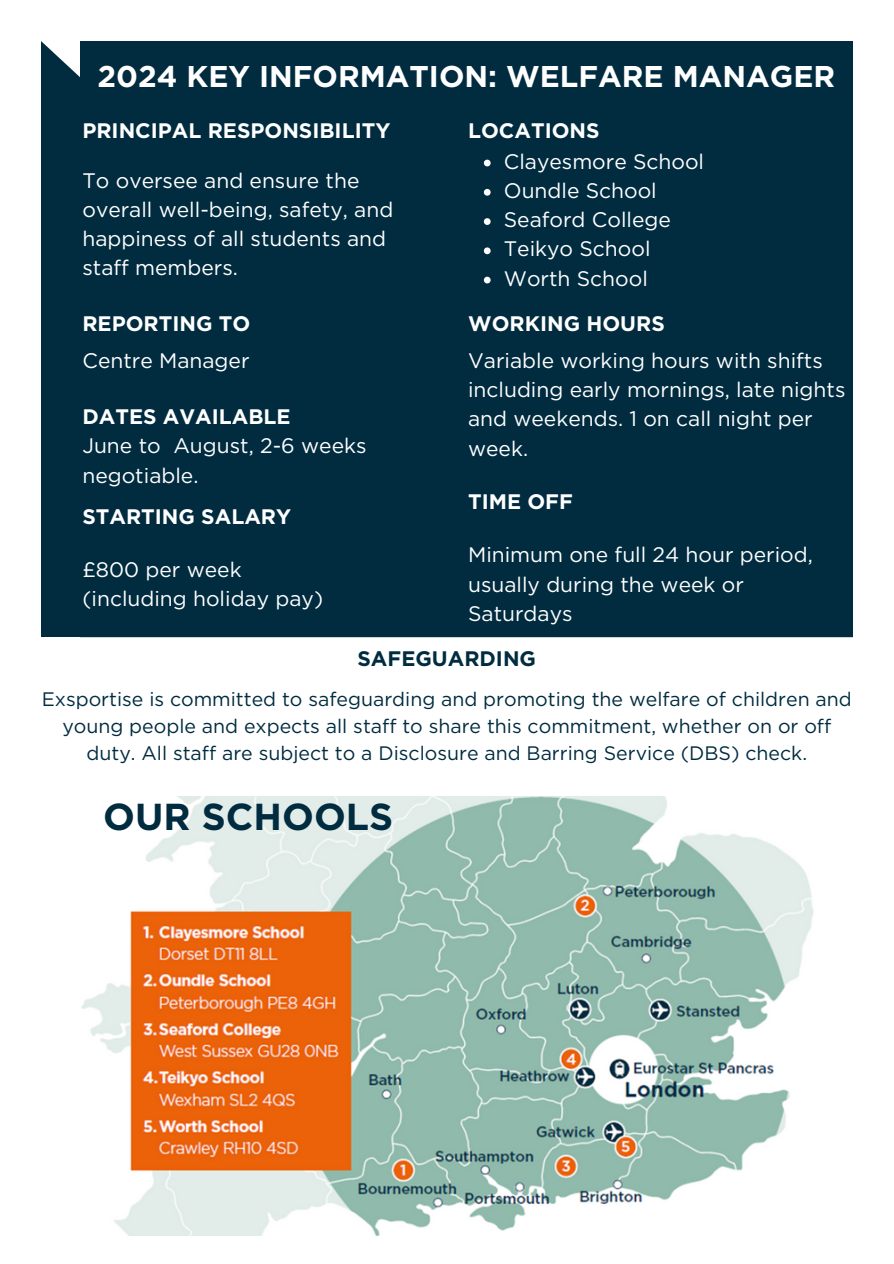
<style>
.page{position:relative;width:894px;height:1264px;background:#fff}
.page>*{position:absolute;margin:0;border:0;box-sizing:border-box;transform-origin:0 0}
.t1{font:700 37.5px "Gotham";color:#012c40}
.t2{font:700 30px "Gotham";color:#fff}
.t3{font:21px/29.2px "Gotham";color:#fff}
.t4{font:700 21px "Gotham";color:#fff}
.t5{font:700 21px "Gotham";color:#012c40}
.t6{font:19.5px/27px "Gotham";color:#012c40;text-align:center}
</style>
<div class="page">
<img style="left:81px;top:797px;width:733px;height:438px">
<div style="left:41px;top:41px;width:811px;height:595px;background:#012c40"></div>
<svg style="left:483px;top:160px;width:7px;height:6px"></svg>
<svg style="left:483px;top:189px;width:7px;height:7px"></svg>
<svg style="left:483px;top:218px;width:7px;height:7px"></svg>
<svg style="left:483px;top:247px;width:7px;height:7px"></svg>
<svg style="left:483px;top:277px;width:7px;height:6px"></svg>
<hr style="left:80px;top:635px;width:772px;height:2px;background:#012c40">
<svg style="left:41px;top:41px;width:39px;height:36px"></svg>
<p class="t2" style="left:97px;top:58px;width:739px">2024 KEY INFORMATION: WELFARE MANAGER</p>
<p class="t4" style="left:82px;top:118px;width:309px">PRINCIPAL RESPONSIBILITY</p>
<p class="t4" style="left:468px;top:118px;width:133px">LOCATIONS</p>
<p class="t3" style="left:82px;top:165px;width:312px">To oversee and ensure the overall well-being, safety, and happiness of all students and staff members.</p>
<p class="t3" style="left:503px;top:146px;width:202px">Clayesmore School</p>
<p class="t3" style="left:503px;top:176px;width:154px">Oundle School</p>
<p class="t3" style="left:503px;top:205px;width:168px">Seaford College</p>
<p class="t3" style="left:503px;top:234px;width:148px">Teikyo School</p>
<p class="t3" style="left:503px;top:263px;width:145px">Worth School</p>
<p class="t4" style="left:82px;top:310px;width:169px">REPORTING TO</p>
<p class="t4" style="left:468px;top:310px;width:198px">WORKING HOURS</p>
<p class="t3" style="left:82px;top:345px;width:168px">Centre Manager</p>
<p class="t3" style="left:468px;top:345px;width:379px">Variable working hours with shifts including early mornings, late nights and weekends. 1 on call night per week.</p>
<h1 class="t4" style="left:82px;top:404px;width:210px">DATES AVAILABLE</h1>
<p class="t3" style="left:82px;top:431px;width:285px">June to August, 2-6 weeks negotiable.</p>
<p class="t4" style="left:82px;top:504px;width:210px">STARTING SALARY</p>
<p class="t3" style="left:82px;top:555px;width:161px">£800 per week</p>
<h2 class="t3" style="left:82px;top:584px;width:242px">(including holiday pay)</h2>
<p class="t4" style="left:468px;top:489px;width:106px">TIME OFF</p>
<p class="t3" style="left:468px;top:540px;width:346px">Minimum one full 24 hour period, usually during the week or<br>Saturdays</p>
<p class="t5" style="left:357px;top:649px;width:180px">SAFEGUARDING</p>
<p class="t6" style="left:42px;top:685px;width:811px">Exsportise is committed to safeguarding and promoting the welfare of children and young people and expects all staff to share this commitment, whether on or off duty. All staff are subject to a Disclosure and Barring Service (DBS) check.</p>
<p class="t1" style="left:103px;top:794px;width:291px">OUR SCHOOLS</p>
</div>
